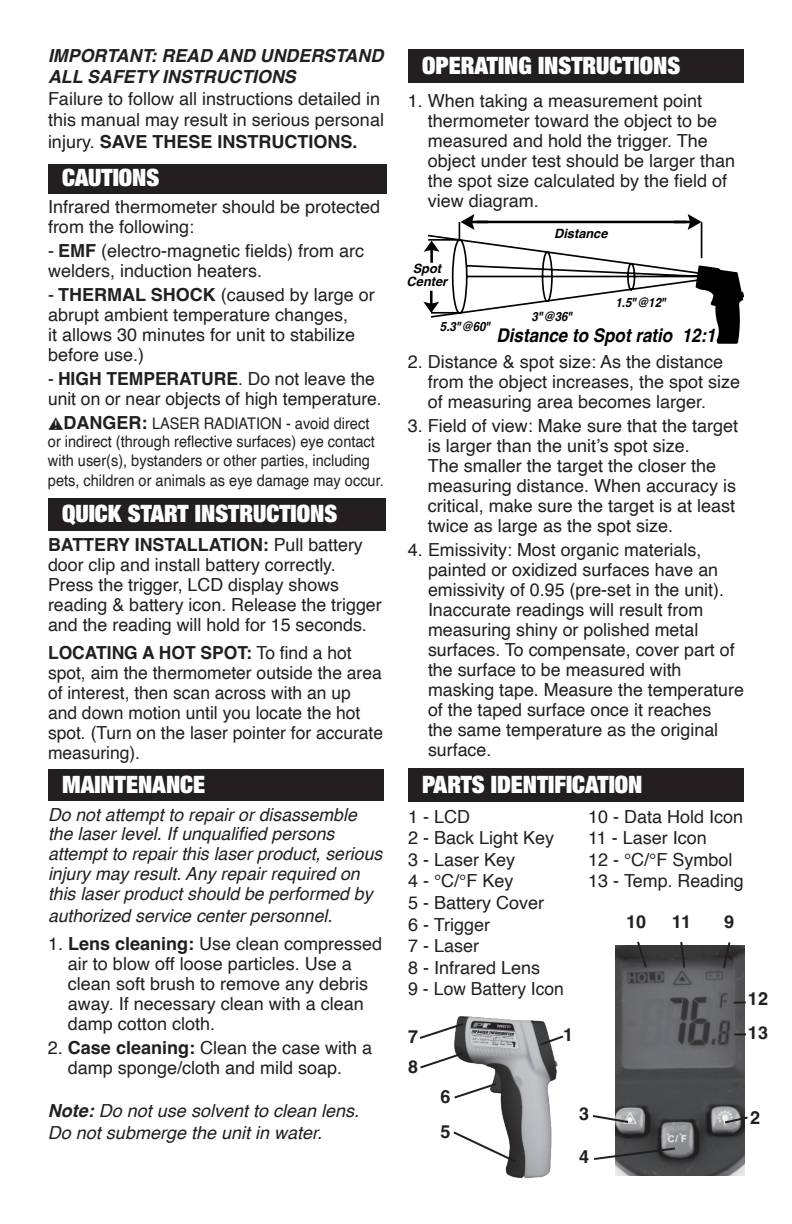
<style>
.page{position:relative;width:792px;height:1224px;background:#fff}
.page>*{position:absolute;margin:0;border:0;box-sizing:border-box;transform-origin:0 0}
.t1{font:900 condensed 24px "Helvetica Neue LT Std";color:#fff}
.t2{font:italic 700 18.8px "Helvetica";color:#000;scale:.9 1}
.t3{font:18px/20px "Helvetica";color:#231f20}
.t4{font:italic 18px/20.4px "Helvetica";color:#231f20}
.t5{font:italic 700 18px/21.6px "Helvetica";color:#231f20}
.t6{font:700 18px/34.8px "Helvetica";color:#231f20}
.t7{font:16px/19px "Helvetica";color:#231f20;scale:.91 1}
.t8{font:italic 700 12.8px "Helvetica";color:#000;scale:.9 1}
.t9{font:italic 700 12.8px/12.8px "Helvetica";color:#000;text-align:center}
.s1{font-weight:700}
.s2{font-weight:700;font-size:18px}
</style>
<div class="page">
<div style="left:48px;top:164px;width:338px;height:29px;background:#231f20"></div>
<div style="left:48px;top:498px;width:338px;height:33px;background:#231f20"></div>
<div style="left:48px;top:769px;width:336px;height:31px;background:#231f20"></div>
<div style="left:408px;top:50px;width:336px;height:33px;background:#231f20"></div>
<div style="left:408px;top:768px;width:336px;height:34px;background:#231f20"></div>
<img style="left:454px;top:1016px;width:104px;height:162px">
<img style="left:615px;top:946px;width:129px;height:230px">
<svg style="left:635px;top:941px;width:14px;height:29px"></svg>
<svg style="left:679px;top:941px;width:7px;height:29px"></svg>
<svg style="left:722px;top:942px;width:10px;height:28px"></svg>
<svg style="left:734px;top:1001px;width:12px;height:3px"></svg>
<svg style="left:734px;top:1033px;width:12px;height:2px"></svg>
<svg style="left:419px;top:1021px;width:47px;height:20px"></svg>
<svg style="left:420px;top:1051px;width:46px;height:19px"></svg>
<svg style="left:454px;top:1081px;width:45px;height:19px"></svg>
<svg style="left:453px;top:1130px;width:65px;height:34px"></svg>
<svg style="left:538px;top:1034px;width:26px;height:13px"></svg>
<svg style="left:592px;top:1114px;width:38px;height:10px"></svg>
<svg style="left:594px;top:1146px;width:83px;height:15px"></svg>
<svg style="left:723px;top:1115px;width:25px;height:10px"></svg>
<svg style="left:423px;top:214px;width:321px;height:130px"></svg>
<p class="t5" style="left:48px;top:46px;width:337px">IMPORTANT: READ AND UNDERSTAND<br>ALL SAFETY INSTRUCTIONS</p>
<p class="t3" style="left:48px;top:88px;width:338px;line-height:21.6px">Failure to follow all instructions detailed in this manual may result in serious personal injury. <span class="s1">SAVE THESE INSTRUCTIONS.</span></p>
<h1 class="t1" style="left:62px;top:162px;width:99px">CAUTIONS</h1>
<p class="t3" style="left:48px;top:197px;width:334px">Infrared thermometer should be protected from the following:</p>
<p class="t3" style="left:48px;top:241px;width:318px">- <span class="s1">EMF</span> (electro-magnetic fields) from arc welders, induction heaters.</p>
<p class="t3" style="left:48px;top:285px;width:328px">- <span class="s1">THERMAL SHOCK</span> (caused by large or abrupt ambient temperature changes,<br>it allows 30 minutes for unit to stabilize before use.)</p>
<p class="t3" style="left:48px;top:369px;width:335px">- <span class="s1">HIGH TEMPERATURE</span>. Do not leave the unit on or near objects of high temperature.</p>
<p class="t7" style="left:48px;top:414px;width:371px;text-indent:16px"><span class="s2">DANGER:</span> LASER RADIATION - avoid direct or indirect (through reflective surfaces) eye contact with user(s), bystanders or other parties, including pets, children or animals as eye damage may occur.</p>
<h1 class="t1" style="left:62px;top:498px;width:277px">QUICK START INSTRUCTIONS</h1>
<p class="t3" style="left:48px;top:535px;width:335px"><span class="s1">BATTERY INSTALLATION:</span> Pull battery door clip and install battery correctly.<br>Press the trigger, LCD display shows reading &amp; battery icon. Release the trigger and the reading will hold for 15 seconds.</p>
<p class="t3" style="left:48px;top:643px;width:337px"><span class="s1">LOCATING A HOT SPOT:</span> To find a hot spot, aim the thermometer outside the area of interest, then scan across with an up and down motion until you locate the hot spot. (Turn on the laser pointer for accurate measuring).</p>
<h1 class="t1" style="left:62px;top:769px;width:145px">MAINTENANCE</h1>
<p class="t4" style="left:48px;top:804px;width:336px">Do not attempt to repair or disassemble the laser level. If unqualified persons attempt to repair this laser product, serious injury may result. Any repair required on this laser product should be performed by authorized service center personnel.</p>
<p class="t3" style="left:68px;top:934px;width:316px;text-indent:-20px">1. <span class="s1">Lens cleaning:</span> Use clean compressed air to blow off loose particles. Use a clean soft brush to remove any debris away. If necessary clean with a clean damp cotton cloth.</p>
<p class="t3" style="left:48px;top:1038px;width:326px;text-align:center">2. <span class="s1">Case cleaning:</span> Clean the case with a damp sponge/cloth and mild soap.</p>
<p class="t4" style="left:48px;top:1101px;width:313px;line-height:21.6px"><span class="s1">Note:</span> Do not use solvent to clean lens.<br>Do not submerge the unit in water.</p>
<h1 class="t1" style="left:422px;top:50px;width:260px">OPERATING INSTRUCTIONS</h1>
<p class="t3" style="left:428px;top:91px;width:309px;text-indent:-20px">1. When taking a measurement point thermometer toward the object to be measured and hold the trigger. The object under test should be larger than the spot size calculated by the field of view diagram.</p>
<p class="t9" style="left:407px;top:264px;width:42px">Spot<br>Center</p>
<p class="t9" style="left:554px;top:228px;width:55px">Distance</p>
<p class="t8" style="left:616px;top:295px;width:58px">1.5"@12"</p>
<p class="t8" style="left:532px;top:308px;width:48px">3"@36"</p>
<p class="t8" style="left:440px;top:318px;width:58px">5.3"@60"</p>
<p class="t2" style="left:497px;top:324px;width:245px">Distance to Spot ratio 12:1</p>
<p class="t3" style="left:428px;top:353px;width:314px;text-indent:-20px">2. Distance &amp; spot size: As the distance from the object increases, the spot size of measuring area becomes larger.</p>
<p class="t3" style="left:428px;top:417px;width:312px;text-indent:-20px">3. Field of view: Make sure that the target is larger than the unit’s spot size.<br>The smaller the target the closer the measuring distance. When accuracy is critical, make sure the target is at least twice as large as the spot size.</p>
<p class="t3" style="left:428px;top:541px;width:317px;text-indent:-20px">4. Emissivity: Most organic materials, painted or oxidized surfaces have an emissivity of 0.95 (pre-set in the unit).<br>Inaccurate readings will result from measuring shiny or polished metal surfaces. To compensate, cover part of the surface to be measured with masking tape. Measure the temperature of the taped surface once it reaches<br>the same temperature as the original surface.</p>
<h1 class="t1" style="left:422px;top:769px;width:222px">PARTS IDENTIFICATION</h1>
<p class="t3" style="left:408px;top:806px;width:157px;line-height:21.6px">1 - LCD<br>2 - Back Light Key<br>3 - Laser Key<br>4 - °C/°F Key<br>5 - Battery Cover<br>6 - Trigger<br>7 - Laser<br>8 - Infrared Lens<br>9 - Low Battery Icon</p>
<p class="t3" style="left:588px;top:806px;width:157px;line-height:21.6px">10 - Data Hold Icon<br>11 - Laser Icon<br>12 - °C/°F Symbol<br>13 - Temp. Reading</p>
<p class="t6" style="left:626px;top:906px;width:22px">10</p>
<p class="t6" style="left:672px;top:906px;width:21px">11</p>
<p class="t6" style="left:724px;top:906px;width:12px">9</p>
<p class="t6" style="left:748px;top:983px;width:22px">12</p>
<p class="t6" style="left:408px;top:1024px;width:12px;line-height:30px">7<br>8</p>
<p class="t6" style="left:440px;top:1081px;width:12px">6<br>5</p>
<p class="t6" style="left:563px;top:1019px;width:12px">1</p>
<p class="t6" style="left:748px;top:1017px;width:22px">13</p>
<p class="t6" style="left:579px;top:1099px;width:12px">3</p>
<p class="t6" style="left:750px;top:1102px;width:12px">2</p>
<p class="t6" style="left:579px;top:1141px;width:12px">4</p>
</div>
